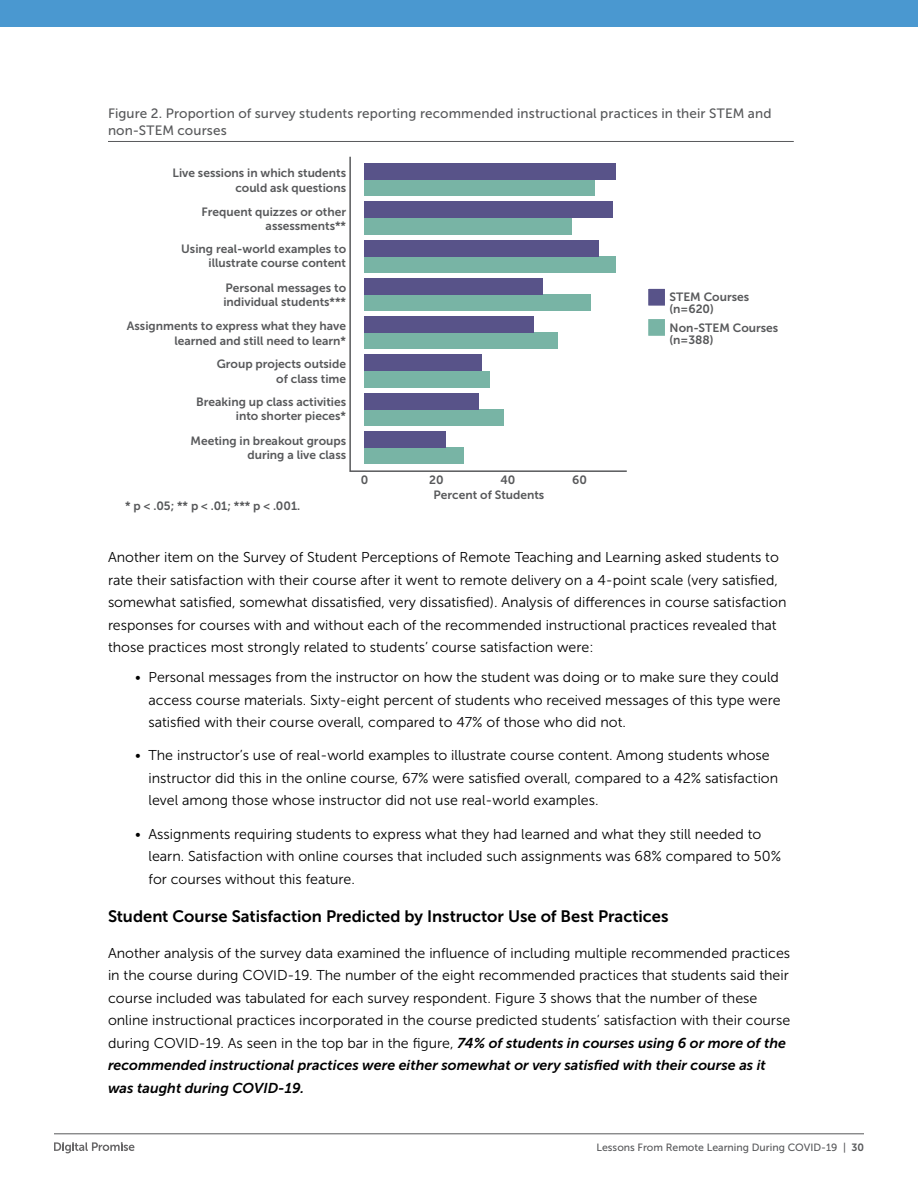
<style>
.page{position:relative;width:918px;height:1188px;background:#fff}
.page>*{position:absolute;margin:0;border:0;box-sizing:border-box;transform-origin:0 0}
.t1{font:16.5px "Museo Sans 700";color:#000}
.t2{font:14.25px/22.5px "Museo Sans 300";color:#000}
.t3{font:13.5px/16.5px "Museo Sans 500";letter-spacing:.01em;color:#58595b}
.t4{font:12px/14.4px "Museo Sans 700";color:#58595b}
.t5{font:10.5px "Museo Sans 500";color:#58595b}
.s1{font-family:"Museo Sans 700";font-style:italic}
.s2{font-family:"Museo Sans 700"}
</style>
<div class="page">
<hr style="left:54px;top:1134px;width:810px;height:1px;background:#58595b">
<div style="left:0;top:0;width:918px;height:27px;background:#4a98d0"></div>
<svg style="left:54px;top:1142px;width:80px;height:11px"></svg>
<hr style="left:108px;top:141px;width:686px;height:1px;background:#58595b">
<svg style="left:349px;top:156px;width:278px;height:316px"></svg>
<div style="left:647px;top:288px;width:19px;height:18px;background:#585389"></div>
<div style="left:647px;top:287px;width:19px;height:20px;border:1px solid #fff"></div>
<div style="left:647px;top:318px;width:19px;height:19px;background:#78b4a5"></div>
<div style="left:647px;top:318px;width:19px;height:19px;border:1px solid #fff"></div>
<div style="left:364px;top:163px;width:252px;height:17px;background:#585389"></div>
<p class="t3" style="left:108px;top:105px;width:665px">Figure 2. Proportion of survey students reporting recommended instructional practices in their STEM and non-STEM courses</p>
<p class="t4" style="left:173px;top:166px;width:175px">Live sessions in which students</p>
<p class="t4" style="left:235px;top:180px;width:112px">could ask questions</p>
<p class="t4" style="left:202px;top:205px;width:146px">Frequent quizzes or other</p>
<p class="t4" style="left:266px;top:219px;width:82px">assessments**</p>
<p class="t4" style="left:181px;top:241px;width:166px">Using real-world examples to</p>
<p class="t4" style="left:209px;top:256px;width:139px">illustrate course content</p>
<p class="t4" style="left:223px;top:280px;width:124px">Personal messages to individual students***</p>
<p class="t4" style="left:670px;top:290px;width:81px;line-height:12px">STEM Courses (n=620)</p>
<p class="t4" style="left:127px;top:319px;width:221px">Assignments to express what they have</p>
<p class="t4" style="left:670px;top:321px;width:110px">Non-STEM Courses</p>
<p class="t4" style="left:174px;top:333px;width:173px">learned and still need to learn*</p>
<p class="t4" style="left:670px;top:333px;width:46px">(n=388)</p>
<p class="t4" style="left:217px;top:357px;width:131px">Group projects outside</p>
<p class="t4" style="left:276px;top:371px;width:71px">of class time</p>
<p class="t4" style="left:196px;top:395px;width:152px">Breaking up class activities</p>
<p class="t4" style="left:236px;top:409px;width:112px">into shorter pieces*</p>
<p class="t4" style="left:191px;top:433px;width:157px">Meeting in breakout groups</p>
<p class="t4" style="left:247px;top:448px;width:100px">during a live class</p>
<p class="t4" style="left:434px;top:487px;width:112px">Percent of Students</p>
<p class="t4" style="left:125px;top:499px;width:177px">* p &lt; .05; ** p &lt; .01; *** p &lt; .001.</p>
<p class="t2" style="left:108px;top:546px;width:680px">Another item on the Survey of Student Perceptions of Remote Teaching and Learning asked students to rate their satisfaction with their course after it went to remote delivery on a 4-point scale (very satisfed, somewhat satisfed, somewhat dissatisfed, very dissatisfed). Analysis of diferences in course satisfaction responses for courses with and without each of the recommended instructional practices revealed that those practices most strongly related to students’ course satisfaction were:</p>
<p class="t2" style="left:148px;top:666px;width:634px;text-align:justify;text-indent:-13px">• Personal messages from the instructor on how the student was doing or to make sure they could access course materials. Sixty-eight percent of students who received messages of this type were satisfed with their course overall, compared to 47% of those who did not.</p>
<p class="t2" style="left:148px;top:744px;width:631px;text-indent:-13px">• The instructor’s use of real-world examples to illustrate course content. Among students whose instructor did this in the online course, 67% were satisfed overall, compared to a 42% satisfaction level among those whose instructor did not use real-world examples.</p>
<p class="t2" style="left:148px;top:823px;width:634px;text-indent:-13px">• Assignments requiring students to express what they had learned and what they still needed to learn. Satisfaction with online courses that included such assignments was 68% compared to 50% for courses without this feature.</p>
<p class="t1" style="left:108px;top:908px;width:562px">Student Course Satisfaction Predicted by Instructor Use of Best Practices</p>
<p class="t2" style="left:108px;top:942px;width:684px">Another analysis of the survey data examined the infuence of including multiple recommended practices in the course during COVID-19. The number of the eight recommended practices that students said their course included was tabulated for each survey respondent. Figure 3 shows that the number of these online instructional practices incorporated in the course predicted students’ satisfaction with their course during COVID-19. As seen in the top bar in the fgure, <span class="s1">74% of students in courses using 6 or more of the recommended instructional practices were either somewhat or very satisfed with their course as it was taught during COVID-19.</span></p>
<p class="t4" style="left:361px;top:473px;width:9px">0</p>
<p class="t4" style="left:429px;top:473px;width:16px">20</p>
<p class="t4" style="left:501px;top:473px;width:16px">40</p>
<p class="t4" style="left:572px;top:473px;width:16px">60</p>
<p class="t5" style="left:597px;top:1142px;width:269px">Lessons From Remote Learning During COVID-19 | <span class="s2">30</span></p>
</div>
